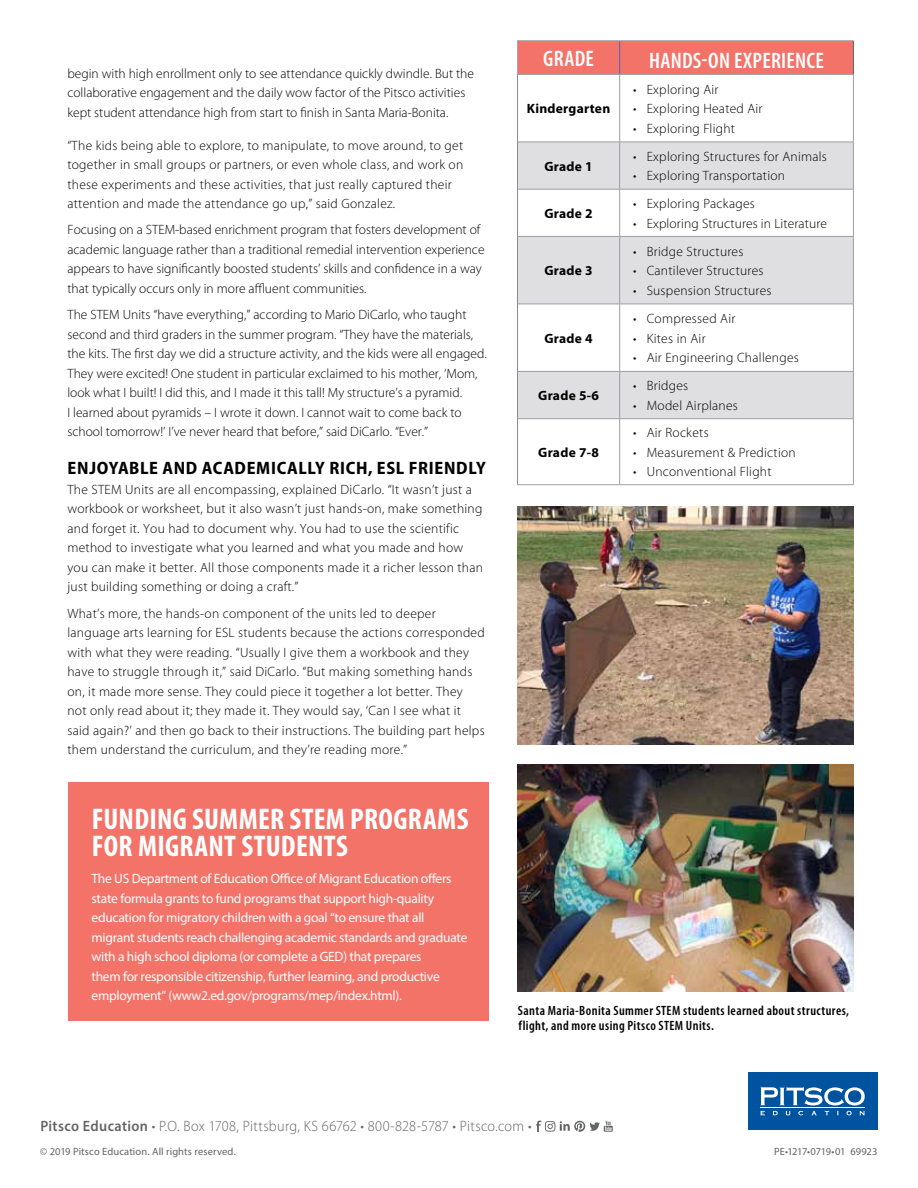
<style>
.page{position:relative;width:918px;height:1188px;background:#fff}
.page>*{position:absolute;margin:0;border:0;box-sizing:border-box;transform-origin:0 0}
.t1{font:700 condensed 30px/27px "Myriad Pro";letter-spacing:.01em;color:#fff}
.t2{font:600 condensed 22.5px "Myriad Pro";letter-spacing:.01em;color:#fff}
.t3{font:700 semi-condensed 18px "Myriad Pro";letter-spacing:.035em;color:#000}
.t4{font:300 15px "Myriad Pro";letter-spacing:.015em;color:#636466;scale:.95 1}
.t5{font:300 13.5px/19.5px "Myriad Pro";letter-spacing:.02em;color:#000}
.t6{font:300 13.5px/19.5px "Myriad Pro";color:#000}
.t7{font:13.5px/19.5px "Myriad Pro";letter-spacing:-.02em;color:#fff}
.t8{font:600 condensed 13.5px/15px "Myriad Pro";letter-spacing:.03em;color:#000}
.t9{font:700 13.5px "Myriad Pro";letter-spacing:.02em;color:#000}
.t10{font:10.5px "Myriad Pro";letter-spacing:.01em;color:#636466}
.t11{font:10.5px "Myriad Pro";letter-spacing:-.015em;color:#636466}
.s1{font-weight:600}
</style>
<div class="page">
<div style="left:748px;top:1073px;width:129px;height:57px;background:#00539f"></div>
<svg style="left:760px;top:1087px;width:105px;height:18px"></svg>
<hr style="left:760px;top:1107px;width:105px;height:1px;background:#fff">
<svg style="left:760px;top:1111px;width:5px;height:5px"></svg>
<svg style="left:773px;top:1111px;width:5px;height:4px"></svg>
<svg style="left:798px;top:1111px;width:5px;height:4px"></svg>
<svg style="left:811px;top:1111px;width:6px;height:4px"></svg>
<svg style="left:847px;top:1111px;width:5px;height:4px"></svg>
<svg style="left:860px;top:1111px;width:5px;height:4px"></svg>
<svg style="left:536px;top:1121px;width:77px;height:11px"></svg>
<img style="left:517px;top:764px;width:337px;height:228px">
<img style="left:517px;top:507px;width:337px;height:237px">
<svg style="left:518px;top:75px;width:335px;height:409px"></svg>
<svg style="left:518px;top:143px;width:335px;height:275px;fill:#dfdee0"></svg>
<hr style="left:620px;top:74px;width:234px;height:1px;background:#9f9da4">
<hr style="left:619px;top:75px;width:1px;height:67px;background:#9f9da4">
<hr style="left:518px;top:142px;width:102px;height:1px;background:#9f9da4">
<hr style="left:620px;top:142px;width:234px;height:1px;background:#9f9da4">
<hr style="left:619px;top:142px;width:1px;height:47px;background:#9f9da4">
<hr style="left:518px;top:189px;width:102px;height:1px;background:#9f9da4">
<hr style="left:620px;top:189px;width:234px;height:1px;background:#9f9da4">
<hr style="left:619px;top:189px;width:1px;height:47px;background:#9f9da4">
<hr style="left:518px;top:236px;width:102px;height:1px;background:#9f9da4">
<hr style="left:620px;top:236px;width:234px;height:1px;background:#9f9da4">
<hr style="left:619px;top:237px;width:1px;height:67px;background:#9f9da4">
<hr style="left:518px;top:304px;width:102px;height:1px;background:#9f9da4">
<hr style="left:620px;top:304px;width:234px;height:1px;background:#9f9da4">
<hr style="left:619px;top:304px;width:1px;height:67px;background:#9f9da4">
<hr style="left:518px;top:371px;width:102px;height:1px;background:#9f9da4">
<hr style="left:620px;top:371px;width:234px;height:1px;background:#9f9da4">
<hr style="left:619px;top:372px;width:1px;height:46px;background:#9f9da4">
<hr style="left:518px;top:418px;width:102px;height:1px;background:#9f9da4">
<hr style="left:620px;top:418px;width:234px;height:1px;background:#9f9da4">
<hr style="left:619px;top:419px;width:1px;height:66px;background:#9f9da4">
<hr style="left:517px;top:40px;width:103px;height:1px;background:#a7a9ac">
<hr style="left:620px;top:40px;width:234px;height:1px;background:#a7a9ac">
<svg style="left:517px;top:41px;width:336px;height:34px;background:#ee746c"></svg>
<hr style="left:853px;top:41px;width:1px;height:33px;background:#636466">
<hr style="left:517px;top:75px;width:1px;height:67px;background:#8d8a94">
<hr style="left:517px;top:142px;width:1px;height:47px;background:#8d8a94">
<hr style="left:517px;top:189px;width:1px;height:47px;background:#8d8a94">
<hr style="left:517px;top:236px;width:1px;height:68px;background:#8d8a94">
<hr style="left:517px;top:304px;width:1px;height:67px;background:#8d8a94">
<hr style="left:517px;top:371px;width:1px;height:48px;background:#8d8a94">
<hr style="left:517px;top:419px;width:1px;height:66px;background:#8d8a94">
<hr style="left:853px;top:75px;width:1px;height:67px;background:#9f9da4">
<hr style="left:853px;top:142px;width:1px;height:47px;background:#9f9da4">
<hr style="left:853px;top:189px;width:1px;height:47px;background:#9f9da4">
<hr style="left:853px;top:237px;width:1px;height:67px;background:#9f9da4">
<hr style="left:853px;top:304px;width:1px;height:67px;background:#9f9da4">
<hr style="left:853px;top:372px;width:1px;height:46px;background:#9f9da4">
<hr style="left:853px;top:419px;width:1px;height:66px;background:#9f9da4">
<hr style="left:517px;top:484px;width:103px;height:1px;background:#9f9da4">
<hr style="left:620px;top:484px;width:234px;height:1px;background:#9f9da4">
<div style="left:68px;top:782px;width:421px;height:238px;background:#f37369"></div>
<p class="t6" style="left:67px;top:64px;width:408px">begin with high enrollment only to see attendance quickly dwindle. But the collaborative engagement and the daily wow factor of the Pitsco activities kept student attendance high from start to finish in Santa Maria-Bonita.</p>
<p class="t5" style="left:67px;top:136px;width:397px">“The kids being able to explore, to manipulate, to move around, to get together in small groups or partners, or even whole class, and work on these experiments and these activities, that just really captured their attention and made the attendance go up,” said Gonzalez.</p>
<p class="t6" style="left:67px;top:220px;width:419px">Focusing on a STEM-based enrichment program that fosters development of academic language rather than a traditional remedial intervention experience appears to have significantly boosted students’ skills and confidence in a way that typically occurs only in more affluent communities.</p>
<p class="t6" style="left:67px;top:305px;width:421px">The STEM Units “have everything,” according to Mario DiCarlo, who taught second and third graders in the summer program. “They have the materials, the kits. The first day we did a structure activity, and the kids were all engaged.<br>They were excited! One student in particular exclaimed to his mother, ‘Mom, look what I built! I did this, and I made it this tall! My structure’s a pyramid.<br>I learned about pyramids – I wrote it down. I cannot wait to come back to school tomorrow!’ I’ve never heard that before,” said DiCarlo. “Ever.”</p>
<h3 class="t3" style="left:68px;top:458px;width:420px">ENJOYABLE AND ACADEMICALLY RICH, ESL FRIENDLY</h3>
<p class="t5" style="left:67px;top:480px;width:417px">The STEM Units are all encompassing, explained DiCarlo. “It wasn’t just a workbook or worksheet, but it also wasn’t just hands-on, make something and forget it. You had to document why. You had to use the scientific method to investigate what you learned and what you made and how you can make it better. All those components made it a richer lesson than just building something or doing a craft.”</p>
<p class="t5" style="left:67px;top:604px;width:419px">What’s more, the hands-on component of the units led to deeper language arts learning for ESL students because the actions corresponded with what they were reading. “Usually I give them a workbook and they have to struggle through it,” said DiCarlo. “But making something hands on, it made more sense. They could piece it together a lot better. They not only read about it; they made it. They would say, ‘Can I see what it said again?’ and then go back to their instructions. The building part helps them understand the curriculum, and they’re reading more.”</p>
<h1 class="t1" style="left:92px;top:805px;width:378px">FUNDING SUMMER STEM PROGRAMS<br>FOR MIGRANT STUDENTS</h1>
<p class="t7" style="left:92px;top:869px;width:378px">The US Department of Education Office of Migrant Education offers state formula grants to fund programs that support high-quality education for migratory children with a goal “to ensure that all migrant students reach challenging academic standards and graduate with a high school diploma (or complete a GED) that prepares<br>them for responsible citizenship, further learning, and productive employment” (www2.ed.gov/programs/mep/index.html).</p>
<h2 class="t2" style="left:543px;top:46px;width:52px">GRADE</h2>
<h2 class="t2" style="left:649px;top:48px;width:176px">HANDS-ON EXPERIENCE</h2>
<p class="t9" style="left:527px;top:100px;width:85px">Kindergarten</p>
<p class="t5" style="left:633px;top:80px;width:87px">• Exploring Air</p>
<p class="t5" style="left:633px;top:99px;width:131px">• Exploring Heated Air</p>
<p class="t5" style="left:633px;top:119px;width:103px">• Exploring Flight</p>
<p class="t9" style="left:544px;top:157px;width:50px">Grade 1</p>
<p class="t9" style="left:544px;top:205px;width:50px">Grade 2</p>
<p class="t9" style="left:544px;top:262px;width:50px">Grade 3</p>
<p class="t9" style="left:544px;top:329px;width:50px">Grade 4</p>
<p class="t9" style="left:538px;top:387px;width:62px">Grade 5-6</p>
<p class="t9" style="left:538px;top:443px;width:62px">Grade 7-8</p>
<p class="t5" style="left:633px;top:147px;width:195px">• Exploring Structures for Animals</p>
<p class="t5" style="left:633px;top:166px;width:153px">• Exploring Transportation</p>
<p class="t5" style="left:633px;top:194px;width:123px">• Exploring Packages</p>
<p class="t5" style="left:633px;top:214px;width:195px">• Exploring Structures in Literature</p>
<p class="t5" style="left:633px;top:242px;width:112px">• Bridge Structures</p>
<p class="t5" style="left:633px;top:261px;width:132px">• Cantilever Structures</p>
<p class="t5" style="left:633px;top:281px;width:140px">• Suspension Structures</p>
<p class="t5" style="left:633px;top:309px;width:104px">• Compressed Air</p>
<p class="t5" style="left:633px;top:329px;width:74px">• Kites in Air</p>
<p class="t5" style="left:633px;top:348px;width:167px">• Air Engineering Challenges</p>
<p class="t5" style="left:633px;top:376px;width:57px">• Bridges</p>
<p class="t5" style="left:633px;top:396px;width:106px">• Model Airplanes</p>
<p class="t5" style="left:633px;top:423px;width:77px">• Air Rockets</p>
<p class="t5" style="left:633px;top:443px;width:164px">• Measurement &amp; Prediction</p>
<p class="t5" style="left:633px;top:462px;width:140px">• Unconventional Flight</p>
<p class="t8" style="left:518px;top:1003px;width:333px">Santa Maria-Bonita Summer STEM students learned about structures, flight, and more using Pitsco STEM Units.</p>
<p class="t4" style="left:40px;top:1118px;width:519px"><span class="s1">Pitsco Education</span> • P.O. Box 1708, Pittsburg, KS 66762 • 800-828-5787 • Pitsco.com •</p>
<p class="t10" style="left:40px;top:1145px;width:197px">© 2019 Pitsco Education. All rights reserved.</p>
<p class="t11" style="left:774px;top:1145px;width:105px">PE•1217•0719•01 69923</p>
</div>
